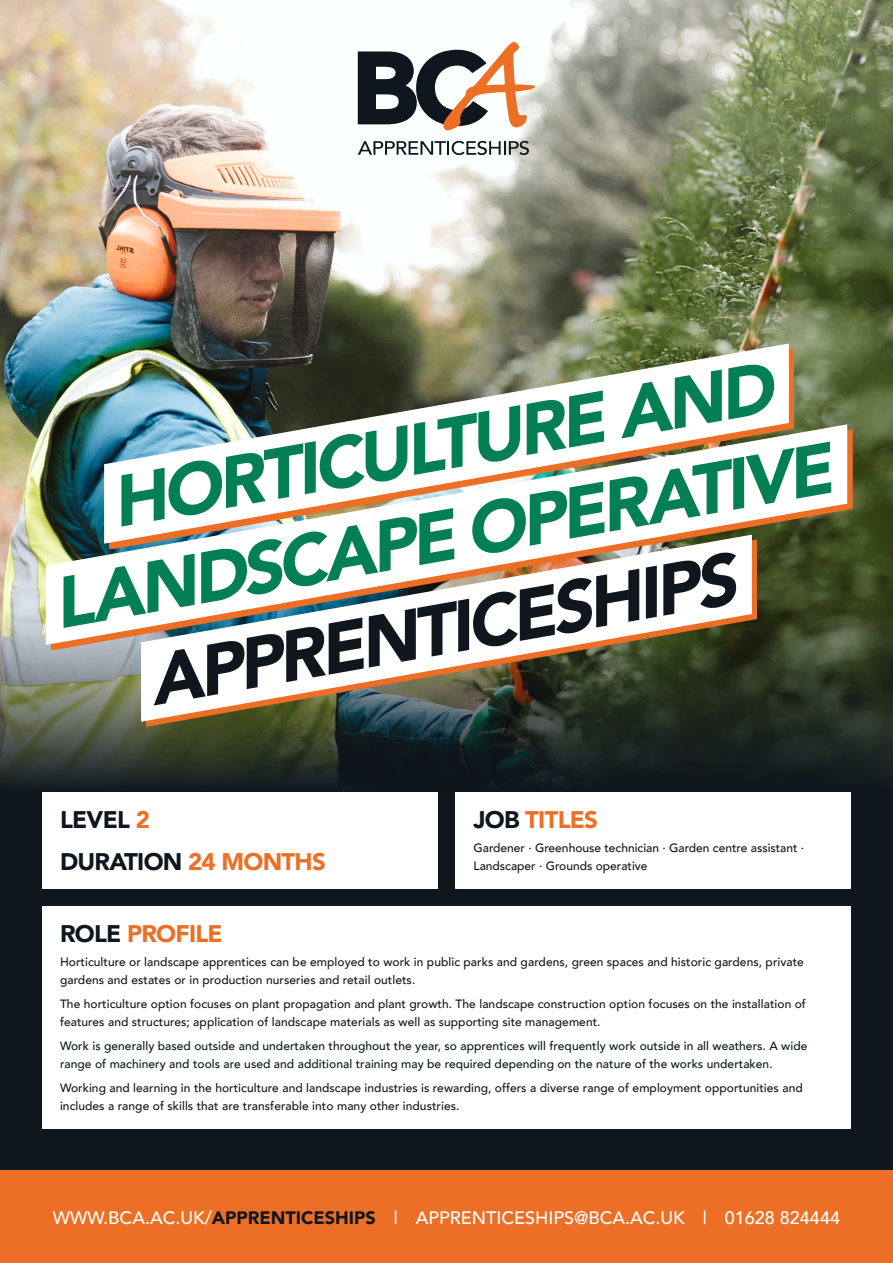
<style>
.page{position:relative;width:893px;height:1263px;background:#fff}
.page>*{position:absolute;margin:0;border:0;box-sizing:border-box;transform-origin:0 0}
.t1{font:italic 900 71.25px "Avenir";color:#038053}
.t2{font:italic 900 71.25px "Avenir";color:#0f161e}
.t3{font:900 24px/42px "Avenir";letter-spacing:-.03em;color:#0f161e}
.t4{font:900 24px "Avenir";letter-spacing:-.03em;color:#ed6f25}
.t5{font:500 18px "Avenir";color:#fff}
.t6{font:500 12px/18px "Avenir";letter-spacing:.005em;color:#0f161e}
.s1{color:#ed6f25}
.s2{color:#0f161e}
.s3{font-weight:900;color:#0f161e}
</style>
<div class="page">
<img style="left:0;top:361px;width:893px;height:251px">
<img style="left:0;top:0;width:893px;height:361px">
<div style="left:0;top:792px;width:893px;height:378px;background:#0f161e"></div>
<svg style="left:0;top:612px;width:893px;height:180px"></svg>
<div style="left:0;top:1170px;width:893px;height:93px;background:#ed6f25"></div>
<svg style="left:358px;top:42px;width:179px;height:88px"></svg>
<svg style="left:358px;top:141px;width:171px;height:14px"></svg>
<div style="left:42px;top:906px;width:809px;height:222px;background:#fff"></div>
<div style="left:42px;top:792px;width:395px;height:96px;background:#fff"></div>
<div style="left:455px;top:792px;width:396px;height:96px;background:#fff"></div>
<svg style="left:46px;top:424px;width:801px;height:221px"></svg>
<img style="left:104px;top:343px;width:685px;height:201px">
<svg style="left:146px;top:540px;width:611px;height:187px"></svg>
<svg style="left:141px;top:535px;width:611px;height:187px"></svg>
<h1 class="t1" style="left:102px;top:443px;width:672px;rotate:-10deg">HORTICULTURE AND</h1>
<h1 class="t2" style="left:139px;top:621px;width:596px;rotate:-10deg">APPRENTICESHIPS</h1>
<h1 class="t1" style="left:43px;top:544px;width:790px;rotate:-10deg">LANDSCAPE OPERATIVE</h1>
<h2 class="t3" style="left:60px;top:798px;width:267px">LEVEL <span class="s1">2<br></span>DURATION <span class="s1">24 MONTHS</span></h2>
<h2 class="t4" style="left:473px;top:799px;width:126px"><span class="s2">JOB</span> TITLES</h2>
<p class="t6" style="left:473px;top:838px;width:332px">Gardener · Greenhouse technician · Garden centre assistant ·<br>Landscaper · Grounds operative</p>
<h2 class="t4" style="left:60px;top:913px;width:164px"><span class="s2">ROLE</span> PROFILE</h2>
<p class="t6" style="left:60px;top:952px;width:745px">Horticulture or landscape apprentices can be employed to work in public parks and gardens, green spaces and historic gardens, private gardens and estates or in production nurseries and retail outlets.</p>
<p class="t6" style="left:60px;top:994px;width:747px">The horticulture option focuses on plant propagation and plant growth. The landscape construction option focuses on the installation of features and structures; application of landscape materials as well as supporting site management.</p>
<p class="t6" style="left:60px;top:1036px;width:749px">Work is generally based outside and undertaken throughout the year, so apprentices will frequently work outside in all weathers. A wide range of machinery and tools are used and additional training may be required depending on the nature of the works undertaken.</p>
<p class="t6" style="left:60px;top:1078px;width:744px">Working and learning in the horticulture and landscape industries is rewarding, offers a diverse range of employment opportunities and includes a range of skills that are transferable into many other industries.</p>
<h3 class="t5" style="left:53px;top:1202px;width:788px">WWW.BCA.AC.UK/<span class="s3">APPRENTICESHIPS</span> | APPRENTICESHIPS@BCA.AC.UK | 01628 824444</h3>
</div>
